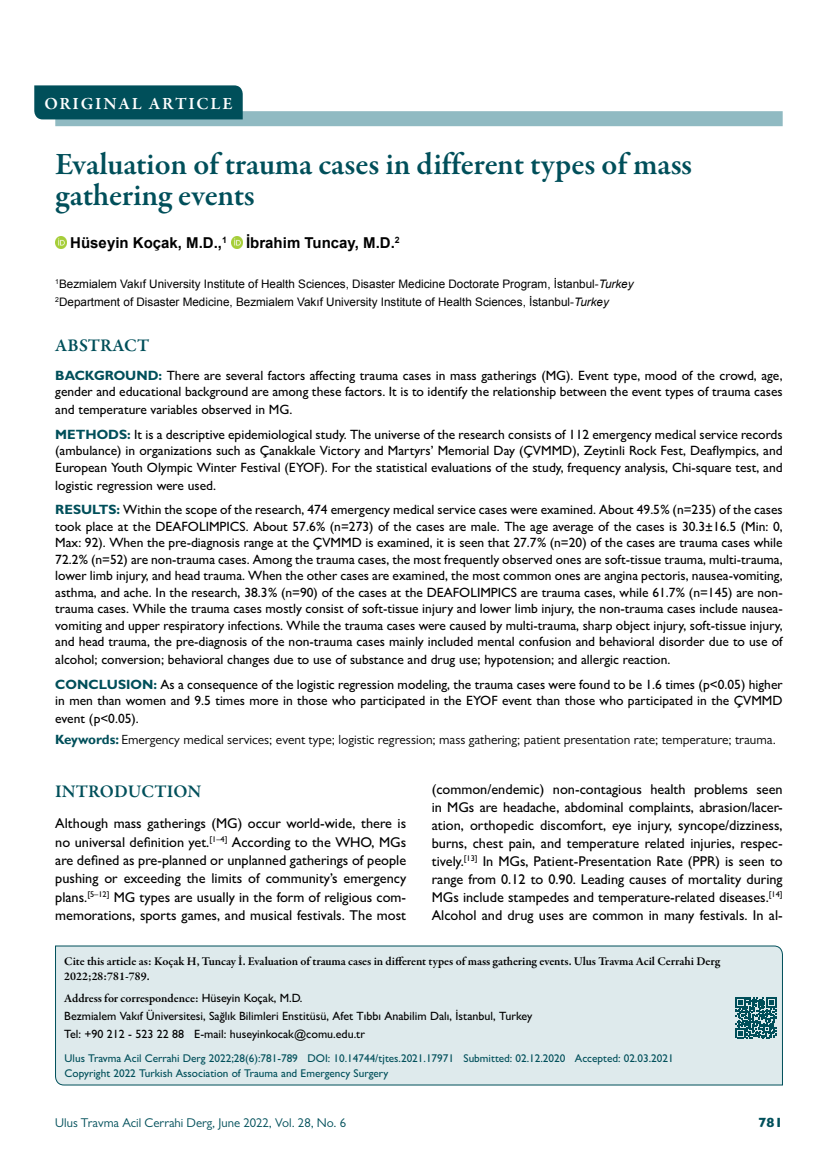
<style>
.page{position:relative;width:838px;height:1170px;background:#fff}
.page>*{position:absolute;margin:0;border:0;box-sizing:border-box;transform-origin:0 0}
.t1{font:600 31.5px/31.5px "Garamond Premr Pro";letter-spacing:-.005em;color:#004f5a}
.t2{font:600 18px "Garamond Premr Pro";letter-spacing:.005em;color:#004f5a}
.t3{font:600 17.25px "Garamond Premr Pro";letter-spacing:.1em;color:#fff}
.t4{font:700 15px "Arial";color:#000}
.t5{font:500 14.25px/18px "Gill Sans MT Pro";color:#000;text-align:justify}
.t6{font:500 13.5px/16.5px "Gill Sans MT Pro";color:#000}
.t7{font:800 13.5px "Gill Sans MT Pro";color:#004f5a}
.t8{font:13.35px "Gill Sans MT Pro";color:#000}
.t9{font:12.75px "Gill Sans MT Pro";color:#004f5a}
.t10{font:600 12px/15px "Garamond Premr Pro";letter-spacing:-.005em;color:#000}
.t11{font:500 12px/18px "Gill Sans MT Pro";color:#000}
.t12{font:11.7px/18px "Arial";color:#000}
.t13{font:500 11.25px/15px "Gill Sans MT Pro";color:#004f5a}
.s1{font-style:italic}
.s2{font-weight:700;color:#004f5a}
.s3{font-family:"Gill Sans";font-weight:700;color:#004f5a}
.s4{font-family:"Gill Sans MT Pro";font-weight:500}
</style>
<div class="page">
<div style="left:55px;top:111px;width:727px;height:15px;background:#90bac2"></div>
<svg style="left:55px;top:237px;width:11px;height:11px"></svg>
<svg style="left:231px;top:237px;width:11px;height:11px"></svg>
<div style="left:34px;top:85px;width:209px;height:34px;background:#004f5a"></div>
<div style="left:55px;top:945px;width:728px;height:140px;background:#deeaec"></div>
<svg style="left:735px;top:997px;width:41px;height:41px;background:#3f7b83"></svg>
<p class="t3" style="left:44px;top:93px;width:190px">ORIGINAL ARTICLE</p>
<h1 class="t1" style="left:55px;top:149px;width:638px">Evaluation of trauma cases in different types of mass gathering events</h1>
<p class="t4" style="left:70px;top:233px;width:158px">Hüseyin Koçak, M.D.,<sup>1</sup></p>
<p class="t4" style="left:246px;top:233px;width:155px">İbrahim Tuncay, M.D.<sup>2</sup></p>
<p class="t12" style="left:55px;top:275px;width:580px"><sup>1</sup>Bezmialem Vakıf University Institute of Health Sciences, Disaster Medicine Doctorate Program, İstanbul-<span class="s1">Turkey<br></span><sup>2</sup>Department of Disaster Medicine, Bezmialem Vakıf University Institute of Health Sciences, İstanbul-<span class="s1">Turkey</span></p>
<h2 class="t2" style="left:55px;top:334px;width:95px">ABSTRACT</h2>
<p class="t6" style="left:55px;top:367px;width:729px"><span class="s2">BACKGROUND:</span> There are several factors affecting trauma cases in mass gatherings (MG). Event type, mood of the crowd, age, gender and educational background are among these factors. It is to identify the relationship between the event types of trauma cases</p>
<p class="t6" style="left:55px;top:397px;width:729px;line-height:24.5px">and temperature variables observed in MG.<br><span class="s2">METHODS:</span> It is a descriptive epidemiological study. The universe of the research consists of 112 emergency medical service records</p>
<p class="t6" style="left:55px;top:442px;width:729px">(ambulance) in organizations such as Çanakkale Victory and Martyrs’ Memorial Day (ÇVMMD), Zeytinli Rock Fest, Deaflympics, and<br>European Youth Olympic Winter Festival (EYOF). For the statistical evaluations of the study, frequency analysis, Chi-square test, and</p>
<p class="t6" style="left:55px;top:473px;width:729px;line-height:24.5px">logistic regression were used.<br><span class="s2">RESULTS:</span> Within the scope of the research, 474 emergency medical service cases were examined. About 49.5% (n=235) of the cases</p>
<p class="t6" style="left:55px;top:517px;width:729px;text-align:justify">took place at the DEAFOLIMPICS. About 57.6% (n=273) of the cases are male. The age average of the cases is 30.3±16.5 (Min: 0, Max: 92). When the pre-diagnosis range at the ÇVMMD is examined, it is seen that 27.7% (n=20) of the cases are trauma cases while 72.2% (n=52) are non-trauma cases. Among the trauma cases, the most frequently observed ones are soft-tissue trauma, multi-trauma, lower limb injury, and head trauma. When the other cases are examined, the most common ones are angina pectoris, nausea-vomiting, asthma, and ache. In the research, 38.3% (n=90) of the cases at the DEAFOLIMPICS are trauma cases, while 61.7% (n=145) are non&shy;trauma cases. While the trauma cases mostly consist of soft-tissue injury and lower limb injury, the non-trauma cases include nausea&shy;vomiting and upper respiratory infections. While the trauma cases were caused by multi-trauma, sharp object injury, soft-tissue injury, and head trauma, the pre-diagnosis of the non-trauma cases mainly included mental confusion and behavioral disorder due to use of</p>
<p class="t6" style="left:55px;top:647px;width:729px;line-height:24.5px">alcohol; conversion; behavioral changes due to use of substance and drug use; hypotension; and allergic reaction.<br><span class="s2">CONCLUSION:</span> As a consequence of the logistic regression modeling, the trauma cases were found to be 1.6 times (p&lt;0.05) higher</p>
<p class="t6" style="left:55px;top:691px;width:729px;line-height:17.5px">in men than women and 9.5 times more in those who participated in the EYOF event than those who participated in the ÇVMMD event (p&lt;0.05).</p>
<p class="t8" style="left:55px;top:731px;width:722px"><span class="s3">Keywords:</span> Emergency medical services; event type; logistic regression; mass gathering; patient presentation rate; temperature; trauma.</p>
<p class="t5" style="left:432px;top:779px;width:352px">(common/endemic) non-contagious health problems seen in MGs are headache, abdominal complaints, abrasion/lacer&shy;ation, orthopedic discomfort, eye injury, syncope/dizziness, burns, chest pain, and temperature related injuries, respec&shy;tively.<sup>[13]</sup> In MGs, Patient-Presentation Rate (PPR) is seen to range from 0.12 to 0.90. Leading causes of mortality during MGs include stampedes and temperature-related diseases.<sup>[14] </sup>Alcohol and drug uses are common in many festivals. In al-</p>
<h2 class="t2" style="left:55px;top:780px;width:148px">INTRODUCTION</h2>
<p class="t5" style="left:55px;top:814px;width:352px;line-height:18.5px">Although mass gatherings (MG) occur world-wide, there is no universal definition yet.<sup>[1–4]</sup> According to the WHO, MGs are defined as pre-planned or unplanned gatherings of people pushing or exceeding the limits of community’s emergency plans.<sup>[5–12]</sup> MG types are usually in the form of religious com&shy;memorations, sports games, and musical festivals. The most</p>
<p class="t10" style="left:64px;top:953px;width:657px">Cite this article as: Koçak H, Tuncay İ. Evaluation of trauma cases in different types of mass gathering events. Ulus Travma Acil Cerrahi Derg<br>2022;28:781-789.</p>
<p class="t10" style="left:64px;top:991px;width:240px">Address for correspondence: <span class="s4">Hüseyin Koçak, M.D.</span></p>
<p class="t11" style="left:64px;top:1006px;width:469px">Bezmialem Vakıf Üniversitesi, Sağlık Bilimleri Enstitüsü, Afet Tıbbı Anabilim Dalı, İstanbul, Turkey<br>Tel: +90 212 - 523 22 88 E-mail: huseyinkocak@comu.edu.tr</p>
<p class="t13" style="left:65px;top:1050px;width:610px">Ulus Travma Acil Cerrahi Derg 2022;28(6):781-789 DOI: 10.14744/tjtes.2021.17971 Submitted: 02.12.2020 Accepted: 02.03.2021<br>Copyright 2022 Turkish Association of Trauma and Emergency Surgery</p>
<p class="t9" style="left:55px;top:1115px;width:292px">Ulus Travma Acil Cerrahi Derg, June 2022, Vol. 28, No. 6</p>
<p class="t7" style="left:758px;top:1114px;width:26px">781</p>
</div>
